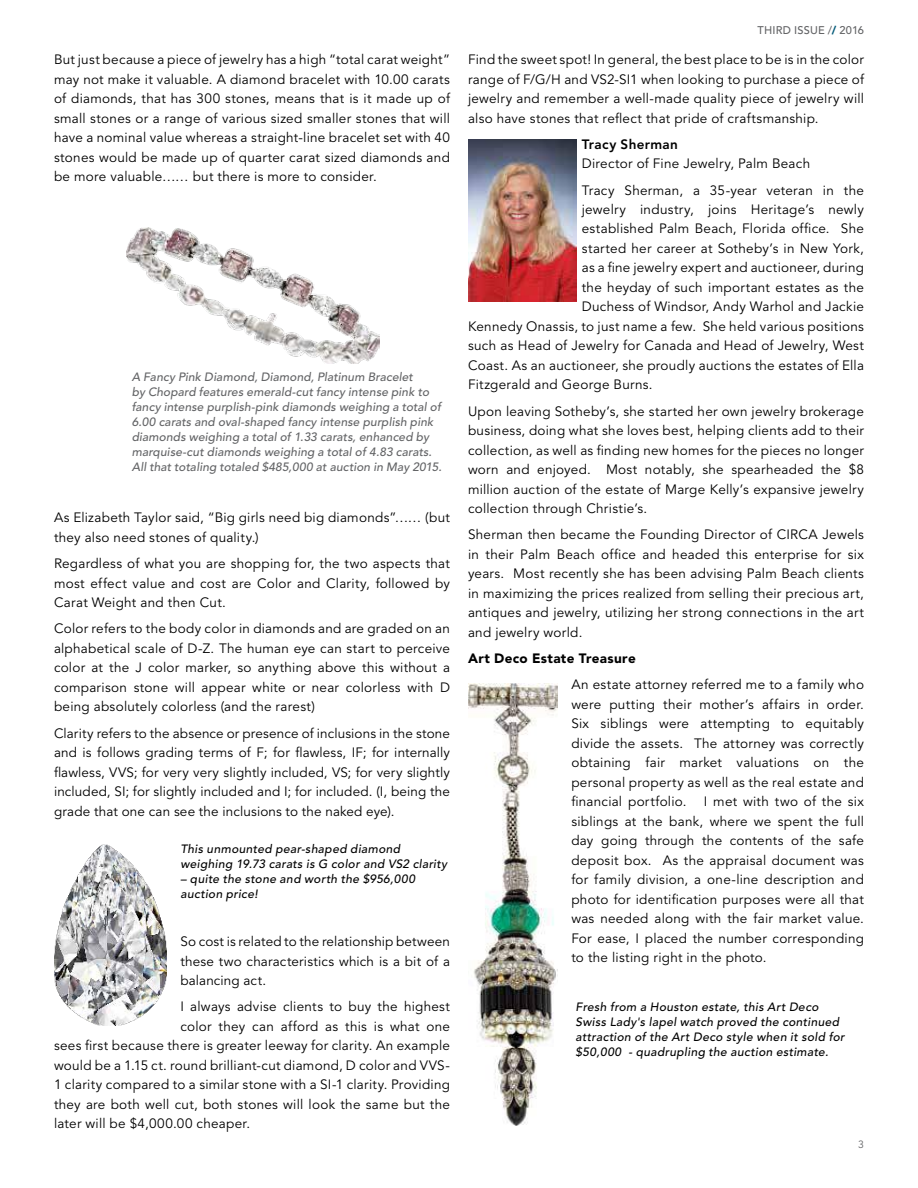
<style>
.page{position:relative;width:918px;height:1188px;background:#fff}
.page>*{position:absolute;margin:0;border:0;box-sizing:border-box;transform-origin:0 0}
.t1{font:13.5px/19.5px "Avenir LT Std";letter-spacing:.02em;color:#000;text-align:justify}
.t2{font:900 13.5px "Avenir LT Std";letter-spacing:.025em;color:#000}
.t3{font:800 13.5px "Avenir LT Std";letter-spacing:.025em;color:#000}
.t4{font:italic 500 12px/15px "Avenir LT Std";letter-spacing:.01em;color:#636466}
.t5{font:italic 500 12px/15px "Avenir LT Std";letter-spacing:.03em;color:#000}
.t6{font:500 11.1px "Avenir LT Std";letter-spacing:.015em;color:#636466}
.t7{font:10.5px "Avenir LT Std";color:#636466}
.s1{font-weight:900;color:#005978}
</style>
<div class="page">
<img style="left:127px;top:228px;width:253px;height:136px">
<img style="left:54px;top:845px;width:113px;height:181px">
<img style="left:469px;top:139px;width:108px;height:162px">
<img style="left:468px;top:684px;width:90px;height:441px">
<p class="t1" style="left:54px;top:50px;width:398px">But just because a piece of jewelry has a high “total carat weight” may not make it valuable. A diamond bracelet with 10.00 carats of diamonds, that has 300 stones, means that is it made up of small stones or a range of various sized smaller stones that will have a nominal value whereas a straight-line bracelet set with 40 stones would be made up of quarter carat sized diamonds and be more valuable…… but there is more to consider.</p>
<p class="t4" style="left:132px;top:370px;width:312px">A Fancy Pink Diamond, Diamond, Platinum Bracelet<br>by Chopard features emerald-cut fancy intense pink to fancy intense purplish-pink diamonds weighing a total of 6.00 carats and oval-shaped fancy intense purplish pink diamonds weighing a total of 1.33 carats, enhanced by marquise-cut diamonds weighing a total of 4.83 carats.<br>All that totaling totaled $485,000 at auction in May 2015.</p>
<p class="t1" style="left:54px;top:508px;width:398px">As Elizabeth Taylor said, “Big girls need big diamonds”…… (but they also need stones of quality.)</p>
<p class="t1" style="left:54px;top:554px;width:398px">Regardless of what you are shopping for, the two aspects that most effect value and cost are Color and Clarity, followed by Carat Weight and then Cut.</p>
<p class="t1" style="left:54px;top:619px;width:398px">Color refers to the body color in diamonds and are graded on an alphabetical scale of D-Z. The human eye can start to perceive color at the J color marker, so anything above this without a comparison stone will appear white or near colorless with D being absolutely colorless (and the rarest)</p>
<p class="t1" style="left:54px;top:724px;width:398px">Clarity refers to the absence or presence of inclusions in the stone and is follows grading terms of F; for flawless, IF; for internally flawless, VVS; for very very slightly included, VS; for very slightly included, SI; for slightly included and I; for included. (I, being the grade that one can see the inclusions to the naked eye).</p>
<p class="t5" style="left:180px;top:841px;width:268px">This unmounted pear-shaped diamond weighing 19.73 carats is G color and VS2 clarity</p>
<p class="t5" style="left:180px;top:871px;width:236px">– quite the stone and worth the $956,000 auction price!</p>
<p class="t1" style="left:180px;top:932px;width:271px">So cost is related to the relationship between these two characteristics which is a bit of a balancing act.</p>
<p class="t1" style="left:180px;top:997px;width:271px">I always advise clients to buy the highest</p>
<p class="t1" style="left:180px;top:1017px;width:271px">color they can afford as this is what one</p>
<p class="t1" style="left:54px;top:1036px;width:398px">sees first because there is greater leeway for clarity. An example</p>
<p class="t1" style="left:54px;top:1056px;width:397px">would be a 1.15 ct. round brilliant-cut diamond, D color and VVS-</p>
<p class="t1" style="left:54px;top:1075px;width:398px">1 clarity compared to a similar stone with a SI-1 clarity. Providing</p>
<p class="t1" style="left:54px;top:1095px;width:398px">they are both well cut, both stones will look the same but the</p>
<p class="t1" style="left:54px;top:1114px;width:198px">later will be $4,000.00 cheaper.</p>
<p class="t6" style="left:758px;top:23px;width:108px">THIRD ISSUE /<span class="s1">/</span> 2016</p>
<p class="t1" style="left:468px;top:50px;width:398px">Find the sweet spot! In general, the best place to be is in the color range of F/G/H and VS2-SI1 when looking to purchase a piece of jewelry and remember a well-made quality piece of jewelry will also have stones that reflect that pride of craftsmanship.</p>
<p class="t3" style="left:582px;top:136px;width:98px">Tracy Sherman</p>
<p class="t1" style="left:582px;top:151px;width:284px;line-height:26.2px">Director of Fine Jewelry, Palm Beach<br>Tracy Sherman, a 35-year veteran in the</p>
<p class="t1" style="left:582px;top:200px;width:284px">jewelry industry, joins Heritage’s newly</p>
<p class="t1" style="left:582px;top:219px;width:284px">established Palm Beach, Florida office. She</p>
<p class="t1" style="left:582px;top:239px;width:284px">started her career at Sotheby’s in New York,</p>
<p class="t1" style="left:582px;top:258px;width:284px">as a fine jewelry expert and auctioneer, during</p>
<p class="t1" style="left:582px;top:278px;width:284px">the heyday of such important estates as the</p>
<p class="t1" style="left:582px;top:297px;width:284px">Duchess of Windsor, Andy Warhol and Jackie</p>
<p class="t1" style="left:468px;top:317px;width:398px">Kennedy Onassis, to just name a few. She held various positions</p>
<p class="t1" style="left:468px;top:336px;width:398px">such as Head of Jewelry for Canada and Head of Jewelry, West</p>
<p class="t1" style="left:468px;top:356px;width:398px">Coast. As an auctioneer, she proudly auctions the estates of Ella</p>
<p class="t1" style="left:468px;top:375px;width:186px">Fitzgerald and George Burns.</p>
<p class="t1" style="left:468px;top:402px;width:398px">Upon leaving Sotheby’s, she started her own jewelry brokerage business, doing what she loves best, helping clients add to their collection, as well as finding new homes for the pieces no longer worn and enjoyed. Most notably, she spearheaded the $8 million auction of the estate of Marge Kelly’s expansive jewelry collection through Christie’s.</p>
<p class="t1" style="left:468px;top:525px;width:398px">Sherman then became the Founding Director of CIRCA Jewels in their Palm Beach office and headed this enterprise for six years. Most recently she has been advising Palm Beach clients in maximizing the prices realized from selling their precious art, antiques and jewelry, utilizing her strong connections in the art and jewelry world.</p>
<p class="t2" style="left:468px;top:650px;width:169px">Art Deco Estate Treasure</p>
<p class="t1" style="left:571px;top:675px;width:294px">An estate attorney referred me to a family who were putting their mother’s affairs in order.<br>Six siblings were attempting to equitably divide the assets. The attorney was correctly obtaining fair market valuations on the personal property as well as the real estate and financial portfolio.</p>
<p class="t1" style="left:571px;top:792px;width:294px;text-indent:133px">I met with two of the six siblings at the bank, where we spent the full day going through the contents of the safe deposit box. As the appraisal document was for family division, a one-line description and photo for identification purposes were all that was needed along with the fair market value.<br>For ease, I placed the number corresponding to the listing right in the photo.</p>
<p class="t5" style="left:576px;top:1000px;width:271px">Fresh from a Houston estate, this Art Deco Swiss Lady's lapel watch proved the continued attraction of the Art Deco style when it sold for $50,000 - quadrupling the auction estimate.</p>
<p class="t7" style="left:858px;top:1138px;width:7px">3</p>
</div>
